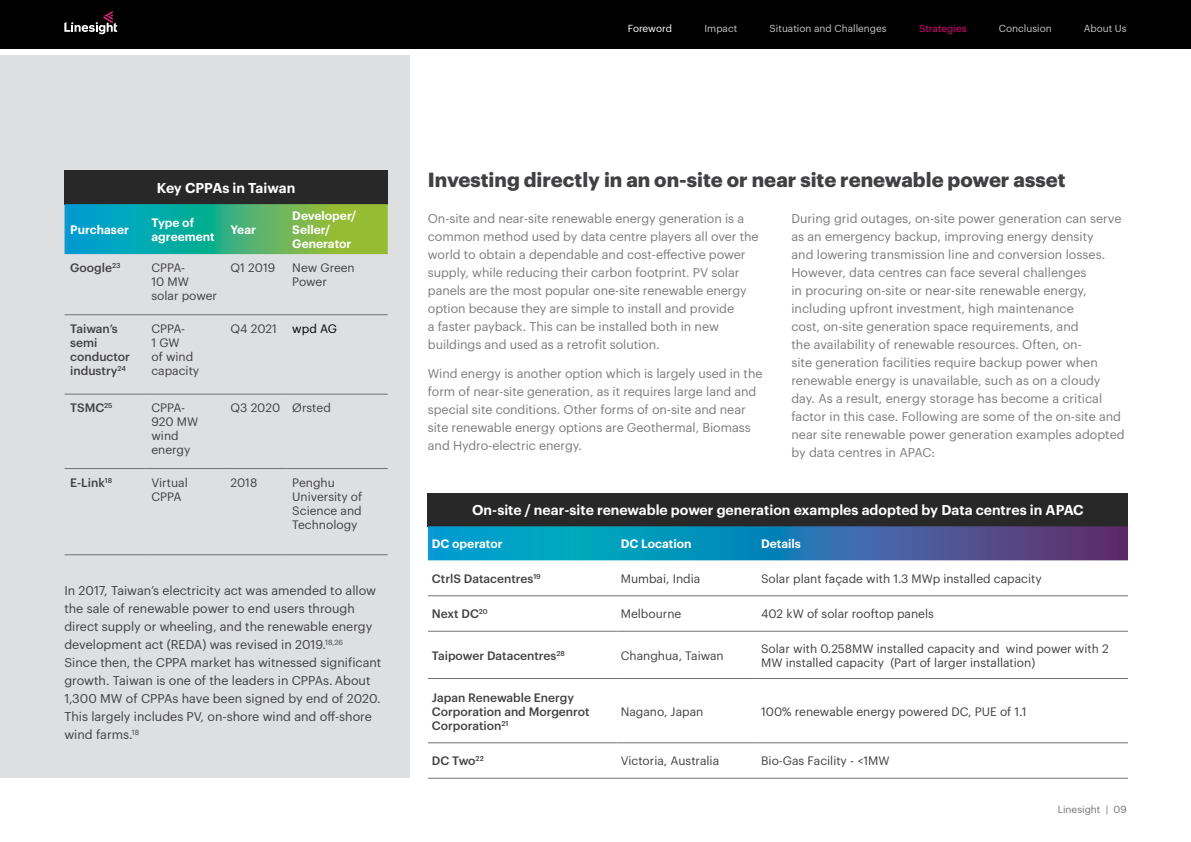
<style>
.page{position:relative;width:1191px;height:842px;background:#fff}
.page>*{position:absolute;margin:0;border:0;box-sizing:border-box;transform-origin:0 0}
.t1{font:700 20px "Graphik";color:#414042}
.t2{font:600 14px "Graphik";color:#fff}
.t3{font:12.5px/18px "Graphik";letter-spacing:-.005em;color:#7b7c7b}
.t4{font:12.5px/18px "Graphik";color:#414042}
.t5{font:12px/14px "Graphik";color:#414042}
.t6{font:500 12px/14px "Graphik";color:#414042}
.t7{font:600 12px/14.4px "Graphik";color:#fff}
.t8{font:12px "Graphik";color:#000}
.t9{font:10px "Graphik";color:#c7c8ca}
.t10{font:10px "Graphik";color:#707272}
.t11{font:10px "Graphik";color:#ed0181}
.t12{font:10px "Graphik";letter-spacing:-.01em;color:#fff}
</style>
<div class="page">
<div style="left:0;top:0;width:1191px;height:49px;background:#000"></div>
<svg style="left:64px;top:11px;width:53px;height:23px"></svg>
<div style="left:0;top:56px;width:409px;height:722px;background:#dedfe0"></div>
<div style="left:65px;top:170px;width:323px;height:34px;background:#292829"></div>
<svg style="left:65px;top:204px;width:323px;height:50px;background:#3eaf7f"></svg>
<hr style="left:65px;top:314px;width:81px;height:1px;background:#707272">
<hr style="left:146px;top:314px;width:79px;height:1px;background:#707272">
<hr style="left:225px;top:314px;width:62px;height:1px;background:#707272">
<hr style="left:287px;top:314px;width:101px;height:1px;background:#707272">
<hr style="left:65px;top:394px;width:81px;height:1px;background:#707272">
<hr style="left:146px;top:394px;width:79px;height:1px;background:#707272">
<hr style="left:225px;top:394px;width:62px;height:1px;background:#707272">
<hr style="left:287px;top:394px;width:101px;height:1px;background:#707272">
<hr style="left:65px;top:468px;width:81px;height:1px;background:#707272">
<hr style="left:146px;top:468px;width:79px;height:1px;background:#707272">
<hr style="left:225px;top:468px;width:62px;height:1px;background:#707272">
<hr style="left:287px;top:468px;width:101px;height:1px;background:#707272">
<hr style="left:65px;top:554px;width:81px;height:1px;background:#707272">
<hr style="left:146px;top:554px;width:79px;height:1px;background:#707272">
<hr style="left:225px;top:554px;width:62px;height:1px;background:#707272">
<hr style="left:287px;top:554px;width:101px;height:1px;background:#707272">
<div style="left:428px;top:493px;width:700px;height:33px;background:#292829"></div>
<svg style="left:428px;top:526px;width:700px;height:34px;background:#2476a8"></svg>
<hr style="left:428px;top:595px;width:189px;height:1px;background:#707272">
<hr style="left:617px;top:595px;width:140px;height:1px;background:#707272">
<hr style="left:757px;top:595px;width:371px;height:1px;background:#707272">
<hr style="left:428px;top:631px;width:189px;height:1px;background:#707272">
<hr style="left:617px;top:631px;width:140px;height:1px;background:#707272">
<hr style="left:757px;top:631px;width:371px;height:1px;background:#707272">
<hr style="left:428px;top:678px;width:189px;height:1px;background:#707272">
<hr style="left:617px;top:678px;width:140px;height:1px;background:#707272">
<hr style="left:757px;top:678px;width:371px;height:1px;background:#707272">
<hr style="left:428px;top:742px;width:189px;height:1px;background:#707272">
<hr style="left:617px;top:742px;width:140px;height:1px;background:#707272">
<hr style="left:757px;top:742px;width:371px;height:1px;background:#707272">
<hr style="left:428px;top:778px;width:189px;height:1px;background:#707272">
<hr style="left:617px;top:778px;width:140px;height:1px;background:#707272">
<hr style="left:757px;top:778px;width:371px;height:1px;background:#707272">
<p class="t12" style="left:628px;top:21px;width:46px">Foreword</p>
<p class="t9" style="left:704px;top:21px;width:34px">Impact</p>
<p class="t9" style="left:769px;top:21px;width:119px">Situation and Challenges</p>
<p class="t11" style="left:919px;top:21px;width:49px">Strategies</p>
<p class="t9" style="left:998px;top:21px;width:54px">Conclusion</p>
<p class="t9" style="left:1083px;top:21px;width:44px">About Us</p>
<p class="t2" style="left:157px;top:177px;width:140px">Key CPPAs in Taiwan</p>
<p class="t7" style="left:70px;top:221px;width:60px">Purchaser</p>
<p class="t7" style="left:151px;top:214px;width:65px">Type of agreement</p>
<p class="t7" style="left:230px;top:221px;width:27px">Year</p>
<p class="t7" style="left:292px;top:207px;width:66px">Developer/<br>Seller/<br>Generator</p>
<p class="t6" style="left:70px;top:260px;width:52px">Google<sup>23</sup></p>
<p class="t5" style="left:151px;top:260px;width:67px">CPPA-<br>10 MW solar power</p>
<p class="t5" style="left:230px;top:260px;width:46px">Q1 2019</p>
<p class="t5" style="left:292px;top:260px;width:64px">New Green<br>Power</p>
<p class="t6" style="left:70px;top:321px;width:61px">Taiwan’s semi conductor industry<sup>24</sup></p>
<p class="t5" style="left:151px;top:321px;width:49px">CPPA-<br>1 GW<br>of wind capacity</p>
<p class="t5" style="left:230px;top:321px;width:48px">Q4 2021</p>
<p class="t8" style="left:292px;top:320px;width:46px">wpd AG</p>
<p class="t6" style="left:70px;top:400px;width:44px">TSMC<sup>25</sup></p>
<p class="t5" style="left:151px;top:400px;width:48px">CPPA-<br>920 MW wind energy</p>
<p class="t5" style="left:230px;top:400px;width:102px">Q3 2020 Ørsted</p>
<p class="t6" style="left:70px;top:474px;width:43px">E-Link<sup>18</sup></p>
<p class="t5" style="left:151px;top:474px;width:38px">Virtual<br>CPPA</p>
<p class="t5" style="left:230px;top:474px;width:28px">2018</p>
<p class="t5" style="left:292px;top:474px;width:72px">Penghu<br>University of<br>Science and<br>Technology</p>
<p class="t4" style="left:64px;top:581px;width:318px">In 2017, Taiwan’s electricity act was amended to allow the sale of renewable power to end users through direct supply or wheeling, and the renewable energy development act (REDA) was revised in 2019.<sup>18,26<br></sup>Since then, the CPPA market has witnessed significant growth. Taiwan is one of the leaders in CPPAs.About 1,300 MW of CPPAs have been signed by end of 2020.<br>This largely includes PV, on-shore wind and off-shore wind farms.<sup>18</sup></p>
<h1 class="t1" style="left:428px;top:164px;width:639px">Investing directly in an on-site or near site renewable power asset</h1>
<p class="t3" style="left:428px;top:208px;width:332px">On-site and near-site renewable energy generation is a common method used by data centre players all over the world to obtain a dependable and cost-effective power supply, while reducing their carbon footprint. PV solar panels are the most popular one-site renewable energy option because they are simple to install and provide<br>a faster payback. This can be installed both in new buildings and used as a retrofit solution.</p>
<p class="t3" style="left:428px;top:363px;width:336px">Wind energy is another option which is largely used in the form of near-site generation, as it requires large land and special site conditions. Other forms of on-site and near site renewable energy options are Geothermal, Biomass and Hydro-electric energy.</p>
<p class="t3" style="left:791px;top:208px;width:335px">During grid outages, on-site power generation can serve as an emergency backup, improving energy density<br>and lowering transmission line and conversion losses.<br>However, data centres can face several challenges<br>in procuring on-site or near-site renewable energy, including upfront investment, high maintenance<br>cost, on-site generation space requirements, and<br>the availability of renewable resources. Often, on-<br>site generation facilities require backup power when renewable energy is unavailable, such as on a cloudy day. As a result, energy storage has become a critical factor in this case. Following are some of the on-site and near site renewable power generation examples adopted by data centres in APAC:</p>
<p class="t2" style="left:472px;top:500px;width:613px">On-site / near-site renewable power generation examples adopted by Data centres in APAC</p>
<p class="t7" style="left:432px;top:536px;width:72px">DC operator</p>
<p class="t7" style="left:621px;top:536px;width:72px">DC Location</p>
<p class="t7" style="left:761px;top:536px;width:41px">Details</p>
<p class="t6" style="left:432px;top:570px;width:110px">CtrlS Datacentres<sup>19</sup></p>
<p class="t5" style="left:621px;top:571px;width:81px">Mumbai, India</p>
<p class="t5" style="left:761px;top:571px;width:282px">Solar plant façade with 1.3 MWp installed capacity</p>
<p class="t6" style="left:432px;top:606px;width:57px">Next DC<sup>20</sup></p>
<p class="t5" style="left:621px;top:606px;width:62px">Melbourne</p>
<p class="t5" style="left:761px;top:606px;width:174px">402 kW of solar rooftop panels</p>
<p class="t6" style="left:432px;top:647px;width:134px">Taipower Datacentres<sup>28</sup></p>
<p class="t5" style="left:621px;top:647px;width:105px">Changhua, Taiwan</p>
<p class="t5" style="left:761px;top:640px;width:349px">Solar with 0.258MW installed capacity and wind power with 2<br>MW installed capacity (Part of larger installation)</p>
<p class="t6" style="left:432px;top:689px;width:159px">Japan Renewable Energy<br>Corporation and Morgenrot<br>Corporation<sup>21</sup></p>
<p class="t5" style="left:621px;top:703px;width:84px">Nagano, Japan</p>
<p class="t5" style="left:761px;top:703px;width:267px">100% renewable energy powered DC, PUE of 1.1</p>
<p class="t6" style="left:432px;top:753px;width:53px">DC Two<sup>22</sup></p>
<p class="t5" style="left:621px;top:753px;width:100px">Victoria, Australia</p>
<p class="t5" style="left:761px;top:753px;width:130px">Bio-Gas Facility - &lt;1MW</p>
<p class="t10" style="left:1057px;top:802px;width:70px">Linesight | 09</p>
</div>
